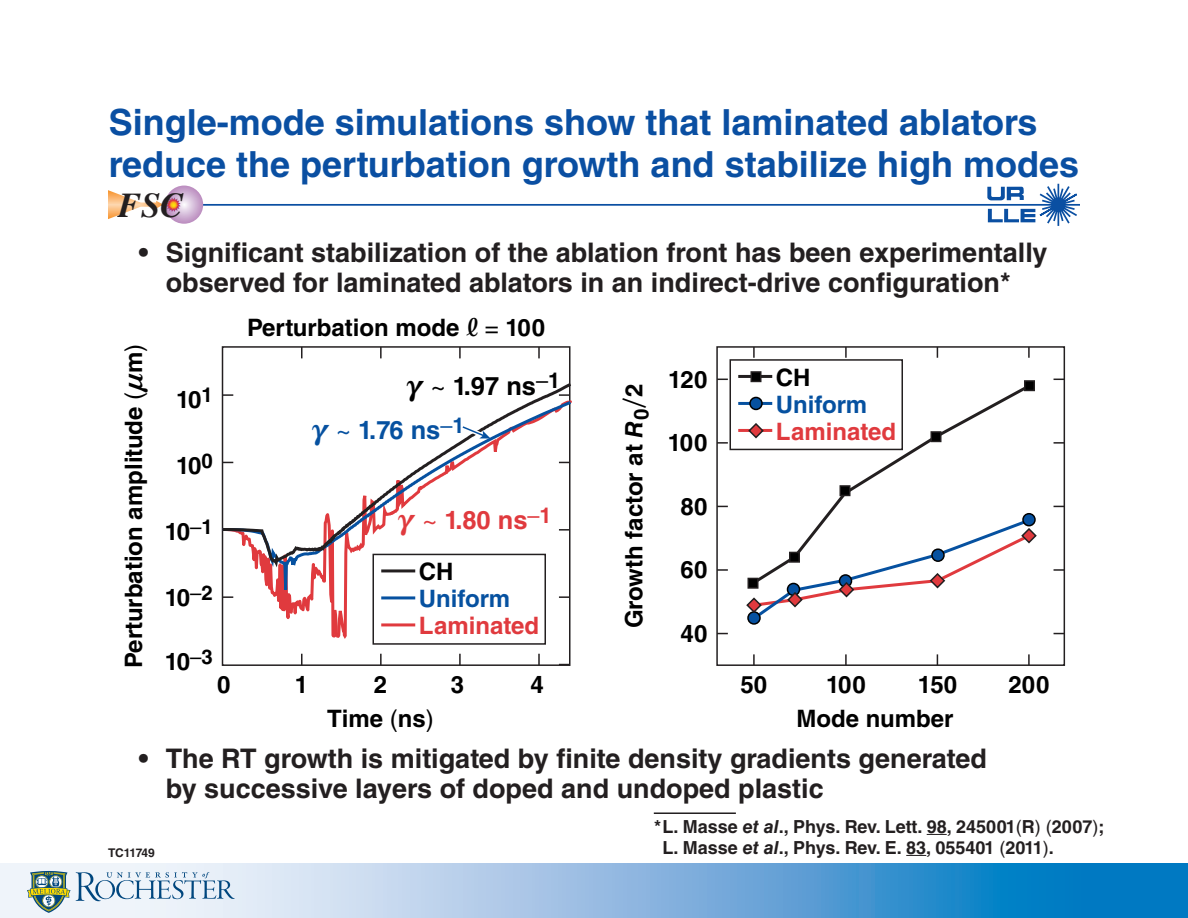
<style>
.page{position:relative;width:1188px;height:918px;background:#fff}
.page>*{position:absolute;margin:0;border:0;box-sizing:border-box;transform-origin:0 0}
.t1{font:700 36px/42px "Helvetica LT Std";color:#0a4fa2}
.t2{font:italic 700 34.8px "Times";color:#231f20}
.t3{font:700 27px/30px "Helvetica LT Std";color:#231f20;text-align:center}
.t4{font:700 25.5px/44.4px "Helvetica LT Std";color:#000}
.t5{font:700 25.5px "Helvetica LT Std";color:#e03a3e}
.t6{font:700 24px/33.8px "Helvetica LT Std";color:#000;text-align:center}
.t7{font:700 24px/27px "Helvetica LT Std";color:#e03a3e}
.t8{font:700 18px "Helvetica LT Std";color:#231f20}
.t9{font:700 12px "Helvetica LT Std";letter-spacing:-.015em;color:#231f20}
.s1{font-weight:400}
.s2{font-family:"MM Greek";font-style:italic}
.s3{font-family:"M Ma Etc"}
.s4{font-family:"MM Greek";font-style:italic;color:#0651a0}
.s5{font-weight:400;color:#0651a0}
.s6{color:#0651a0}
.s7{color:#000}
.s8{font-style:italic}
.s9{font-family:"MM Century New"}
</style>
<div class="page">
<svg style="left:0;top:864px;width:1188px;height:54px;background:#77b1dc"></svg>
<svg style="left:27px;top:871px;width:208px;height:42px"></svg>
<svg style="left:927px;top:834px;width:20px;height:1px"></svg>
<svg style="left:906px;top:855px;width:20px;height:1px"></svg>
<hr style="left:654px;top:812px;width:82px;height:2px;background:#231f20">
<svg style="left:987px;top:183px;width:90px;height:43px"></svg>
<hr style="left:108px;top:204px;width:972px;height:2px;background:#0a4fa2">
<svg style="left:165px;top:186px;width:38px;height:38px"></svg>
<svg style="left:108px;top:190px;width:73px;height:29px"></svg>
<svg style="left:749px;top:387px;width:285px;height:130px"></svg>
<div style="left:716px;top:346px;width:349px;height:320px;border:2px solid #231f20"></div>
<svg style="left:717px;top:442px;width:11px;height:2px"></svg>
<svg style="left:717px;top:569px;width:11px;height:2px"></svg>
<svg style="left:1054px;top:442px;width:10px;height:2px"></svg>
<svg style="left:1054px;top:569px;width:10px;height:2px"></svg>
<svg style="left:753px;top:654px;width:2px;height:11px"></svg>
<svg style="left:845px;top:654px;width:2px;height:11px"></svg>
<svg style="left:1028px;top:654px;width:2px;height:11px"></svg>
<svg style="left:753px;top:347px;width:2px;height:11px"></svg>
<svg style="left:845px;top:347px;width:2px;height:11px"></svg>
<svg style="left:1028px;top:347px;width:2px;height:11px"></svg>
<svg style="left:221px;top:346px;width:117px;height:34px"></svg>
<svg style="left:221px;top:572px;width:350px;height:94px"></svg>
<svg style="left:221px;top:380px;width:351px;height:192px"></svg>
<svg style="left:301px;top:654px;width:2px;height:11px"></svg>
<svg style="left:380px;top:654px;width:2px;height:11px"></svg>
<svg style="left:459px;top:654px;width:2px;height:11px"></svg>
<svg style="left:538px;top:654px;width:2px;height:11px"></svg>
<svg style="left:223px;top:394px;width:10px;height:2px"></svg>
<svg style="left:223px;top:529px;width:10px;height:2px"></svg>
<svg style="left:223px;top:596px;width:10px;height:2px"></svg>
<svg style="left:559px;top:394px;width:11px;height:2px"></svg>
<svg style="left:559px;top:529px;width:11px;height:2px"></svg>
<svg style="left:559px;top:596px;width:11px;height:2px"></svg>
<svg style="left:301px;top:347px;width:2px;height:11px"></svg>
<svg style="left:380px;top:347px;width:2px;height:11px"></svg>
<svg style="left:459px;top:347px;width:2px;height:11px"></svg>
<svg style="left:538px;top:347px;width:2px;height:11px"></svg>
<svg style="left:461px;top:424px;width:30px;height:17px"></svg>
<div style="left:730px;top:360px;width:172px;height:89px;background:#fff"></div>
<div style="left:730px;top:359px;width:173px;height:91px;border:2px solid #231f20"></div>
<hr style="left:738px;top:375px;width:34px;height:3px;background:#231f20">
<hr style="left:738px;top:402px;width:34px;height:3px;background:#0651a0">
<hr style="left:738px;top:429px;width:34px;height:3px;background:#e03a3e">
<div style="left:750px;top:397px;width:12px;height:12px;background:#0651a0;border-radius:50%"></div>
<div style="left:749px;top:397px;width:14px;height:13px;border:2px solid #000;border-radius:50%"></div>
<svg style="left:747px;top:423px;width:18px;height:16px"></svg>
<div style="left:751px;top:372px;width:10px;height:9px;background:#000"></div>
<div style="left:751px;top:371px;width:11px;height:11px;border:2px solid #231f20"></div>
<div style="left:840px;top:486px;width:10px;height:9px;background:#000"></div>
<div style="left:840px;top:485px;width:11px;height:11px;border:2px solid #231f20"></div>
<div style="left:931px;top:432px;width:10px;height:9px;background:#000"></div>
<div style="left:931px;top:431px;width:11px;height:11px;border:2px solid #231f20"></div>
<div style="left:1025px;top:381px;width:9px;height:9px;background:#000"></div>
<div style="left:1024px;top:380px;width:11px;height:11px;border:2px solid #231f20"></div>
<div style="left:747px;top:611px;width:14px;height:14px;border:2px solid #000;border-radius:50%"></div>
<div style="left:1023px;top:514px;width:12px;height:12px;background:#0651a0;border-radius:50%"></div>
<div style="left:1022px;top:513px;width:14px;height:13px;border:2px solid #000;border-radius:50%"></div>
<svg style="left:746px;top:517px;width:291px;height:106px"></svg>
<p class="t1" style="left:109px;top:100px;width:972px">Single-mode simulations show that laminated ablators reduce the perturbation growth and stabilize high modes</p>
<p class="t2" style="left:118px;top:182px;width:67px">FSC</p>
<p class="t3" style="left:139px;top:237px;width:910px">• Significant stabilization of the ablation front has been experimentally observed for laminated ablators in an indirect-drive configuration*</p>
<p class="t6" style="left:116px;top:668px;width:325px;rotate:-90deg">Perturbation amplitude <span class="s1">(</span><span class="s2">N</span>m<span class="s1">)</span></p>
<p class="t6" style="left:176px;top:382px;width:38px">10<sup>1</sup></p>
<p class="t6" style="left:176px;top:448px;width:38px">10<sup>0</sup></p>
<p class="t6" style="left:165px;top:514px;width:50px">10<sup>–</sup><sup>1</sup></p>
<p class="t6" style="left:165px;top:580px;width:50px">10<sup>–</sup><sup>2</sup></p>
<p class="t6" style="left:165px;top:645px;width:50px">10<sup>–</sup><sup>3</sup></p>
<p class="t6" style="left:247px;top:310px;width:300px">Perturbation mode <span class="s3">,</span> <span class="s1">=</span> 100</p>
<p class="t4" style="left:311px;top:363px;width:250px;text-indent:95px"><span class="s2">C</span> <span class="s1">~</span> 1.97 ns<sup>–</sup><sup>1<br></sup><span class="s4">C</span> <span class="s5">~</span> <span class="s6">1.76 ns</span><sup>–</sup><sup>1</sup></p>
<p class="t5" style="left:397px;top:505px;width:156px"><span class="s2">C</span> <span class="s1">~</span> 1.80 ns<sup>–</sup><sup>1</sup></p>
<p class="t7" style="left:419px;top:558px;width:122px"><span class="s7">CH<br></span><span class="s6">Uniform<br></span>Laminated</p>
<p class="t6" style="left:217px;top:667px;width:15px">0</p>
<p class="t6" style="left:295px;top:667px;width:15px">1</p>
<p class="t6" style="left:327px;top:667px;width:108px">2<br>Time <span class="s1">(</span>ns<span class="s1">)</span></p>
<p class="t6" style="left:451px;top:667px;width:15px">3</p>
<p class="t6" style="left:531px;top:667px;width:15px">4</p>
<p class="t6" style="left:617px;top:628px;width:246px;rotate:-90deg">Growth factor at <span class="s8">R</span><sub>0</sub><span class="s9">/</span>2</p>
<p class="t6" style="left:668px;top:362px;width:41px">120</p>
<p class="t6" style="left:668px;top:426px;width:41px">100</p>
<p class="t6" style="left:681px;top:489px;width:28px">80</p>
<p class="t6" style="left:681px;top:553px;width:28px">60</p>
<p class="t6" style="left:681px;top:616px;width:28px">40</p>
<p class="t7" style="left:776px;top:363px;width:122px"><span class="s7">CH<br></span><span class="s6">Uniform<br></span>Laminated</p>
<p class="t6" style="left:741px;top:667px;width:28px">50</p>
<p class="t6" style="left:826px;top:667px;width:41px">100</p>
<p class="t6" style="left:918px;top:667px;width:41px">150</p>
<p class="t6" style="left:1008px;top:667px;width:42px">200</p>
<p class="t6" style="left:796px;top:701px;width:159px">Mode number</p>
<p class="t3" style="left:166px;top:743px;width:823px;text-align:left;text-indent:-27px">• The RT growth is mitigated by finite density gradients generated by successive layers of doped and undoped plastic</p>
<p class="t8" style="left:654px;top:815px;width:452px">*L. Masse <span class="s8">et al</span>., Phys. Rev. Lett. 98, 245001<span class="s1">(</span>R<span class="s1">) (</span>2007<span class="s1">)</span>;</p>
<p class="t8" style="left:663px;top:836px;width:393px">L. Masse <span class="s8">et al</span>., Phys. Rev. E. 83, 055401 <span class="s1">(</span>2011<span class="s1">)</span>.</p>
<p class="t9" style="left:108px;top:846px;width:48px">TC11749</p>
</div>
